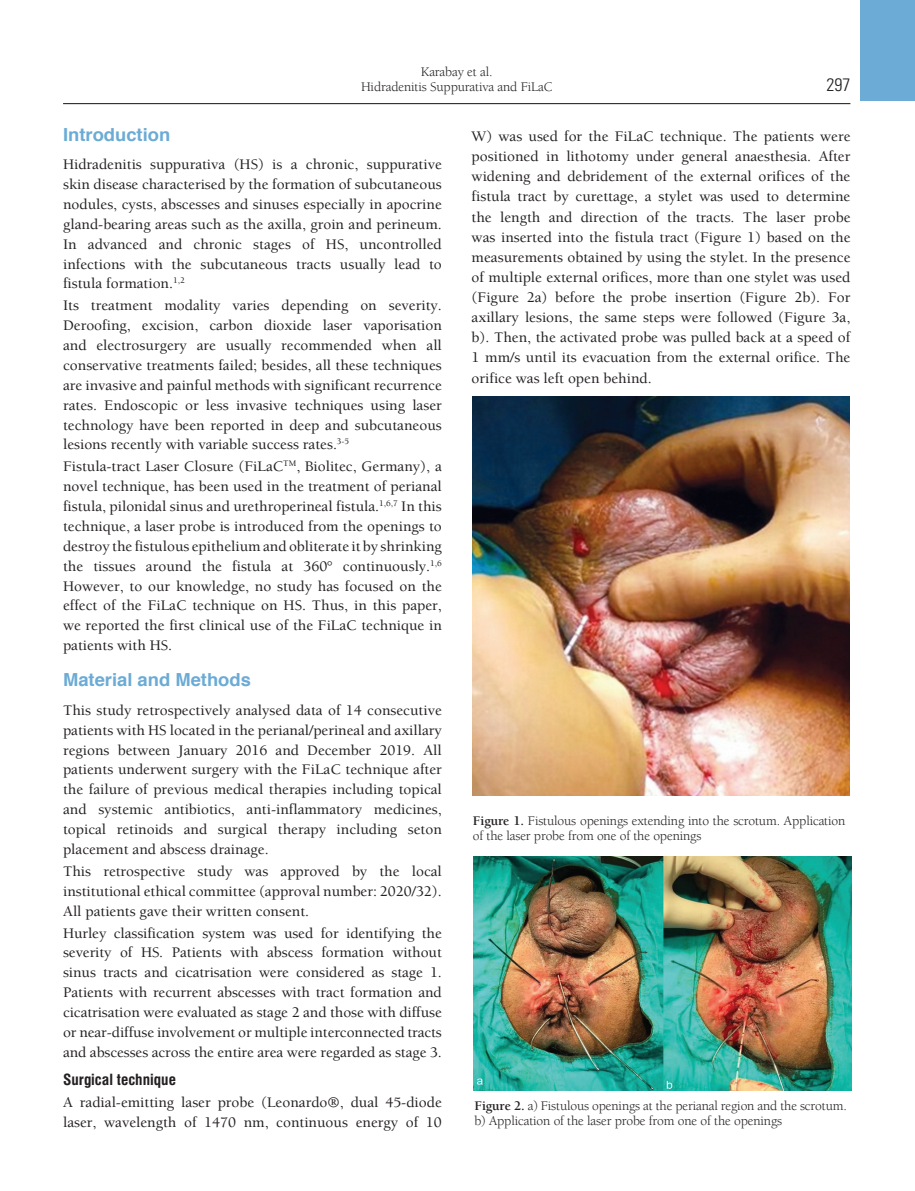
<style>
.page{position:relative;width:915px;height:1191px;background:#fff}
.page>*{position:absolute;margin:0;border:0;box-sizing:border-box;transform-origin:0 0}
.t1{font:700 18px "Helvetica";color:#6babd5}
.t2{font:18px "Univers Cond Light Tr";color:#231f20}
.t3{font:500 15px/19.8px "Berkeley";color:#231f20;text-align:justify}
.t4{font:15px "Swiss Condensed Bold Tr";color:#231f20}
.t5{font:13.5px/15px "Berkeley";letter-spacing:-.01em;color:#231f20}
.s1{font-weight:700}
</style>
<div class="page">
<hr style="left:63px;top:103px;width:787px;height:1px;background:#231f20">
<div style="left:859px;top:0;width:55px;height:101px;background:#6babd5"></div>
<img style="left:472px;top:397px;width:377px;height:398px">
<img style="left:473px;top:856px;width:377px;height:234px">
<p class="t5" style="left:361px;top:64px;width:193px;text-align:center">Karabay et al.<br>Hidradenitis Suppurativa and FiLaC</p>
<p class="t2" style="left:826px;top:74px;width:25px">297</p>
<p class="t1" style="left:63px;top:120px;width:109px">Introduction</p>
<p class="t3" style="left:63px;top:154px;width:380px">Hidradenitis suppurativa (HS) is a chronic, suppurative skin disease characterised by the formation of subcutaneous nodules, cysts, abscesses and sinuses especially in apocrine gland-bearing areas such as the axilla, groin and perineum.<br>In advanced and chronic stages of HS, uncontrolled infections with the subcutaneous tracts usually lead to fistula formation.<sup>1,2</sup></p>
<p class="t3" style="left:63px;top:295px;width:380px">Its treatment modality varies depending on severity.<br>Deroofing, excision, carbon dioxide laser vaporisation and electrosurgery are usually recommended when all conservative treatments failed; besides, all these techniques are invasive and painful methods with significant recurrence rates. Endoscopic or less invasive techniques using laser technology have been reported in deep and subcutaneous lesions recently with variable success rates.<sup>3-5</sup></p>
<p class="t3" style="left:63px;top:456px;width:380px">Fistula-tract Laser Closure (FiLaC<sup>TM</sup>, Biolitec, Germany), a novel technique, has been used in the treatment of perianal fistula, pilonidal sinus and urethroperineal fistula.<sup>1,6,7</sup> In this technique, a laser probe is introduced from the openings to destroy the fistulous epithelium and obliterate it by shrinking the tissues around the fistula at 360° continuously.<sup>1,6<br></sup>However, to our knowledge, no study has focused on the effect of the FiLaC technique on HS. Thus, in this paper, we reported the first clinical use of the FiLaC technique in patients with HS.</p>
<p class="t1" style="left:63px;top:665px;width:189px">Material and Methods</p>
<p class="t3" style="left:63px;top:700px;width:380px">This study retrospectively analysed data of 14 consecutive patients with HS located in the perianal/perineal and axillary regions between January 2016 and December 2019. All patients underwent surgery with the FiLaC technique after the failure of previous medical therapies including topical and systemic antibiotics, anti-inflammatory medicines, topical retinoids and surgical therapy including seton placement and abscess drainage.</p>
<p class="t3" style="left:63px;top:861px;width:380px">This retrospective study was approved by the local institutional ethical committee (approval number: 2020/32).<br>All patients gave their written consent.</p>
<p class="t3" style="left:63px;top:922px;width:380px">Hurley classification system was used for identifying the severity of HS. Patients with abscess formation without sinus tracts and cicatrisation were considered as stage 1.<br>Patients with recurrent abscesses with tract formation and cicatrisation were evaluated as stage 2 and those with diffuse or near-diffuse involvement or multiple interconnected tracts and abscesses across the entire area were regarded as stage 3.</p>
<p class="t4" style="left:63px;top:1070px;width:114px">Surgical technique</p>
<p class="t3" style="left:63px;top:1092px;width:380px">A radial-emitting laser probe (Leonardo®, dual 45-diode laser, wavelength of 1470 nm, continuous energy of 10</p>
<p class="t3" style="left:471px;top:126px;width:380px">W) was used for the FiLaC technique. The patients were positioned in lithotomy under general anaesthesia. After widening and debridement of the external orifices of the fistula tract by curettage, a stylet was used to determine the length and direction of the tracts. The laser probe was inserted into the fistula tract (Figure 1) based on the measurements obtained by using the stylet. In the presence of multiple external orifices, more than one stylet was used (Figure 2a) before the probe insertion (Figure 2b). For axillary lesions, the same steps were followed (Figure 3a, b). Then, the activated probe was pulled back at a speed of 1 mm/s until its evacuation from the external orifice. The orifice was left open behind.</p>
<p class="t5" style="left:473px;top:812px;width:374px"><span class="s1">Figure 1.</span> Fistulous openings extending into the scrotum. Application of the laser probe from one of the openings</p>
<p class="t5" style="left:474px;top:1098px;width:374px"><span class="s1">Figure 2.</span> a) Fistulous openings at the perianal region and the scrotum. b) Application of the laser probe from one of the openings</p>
</div>
